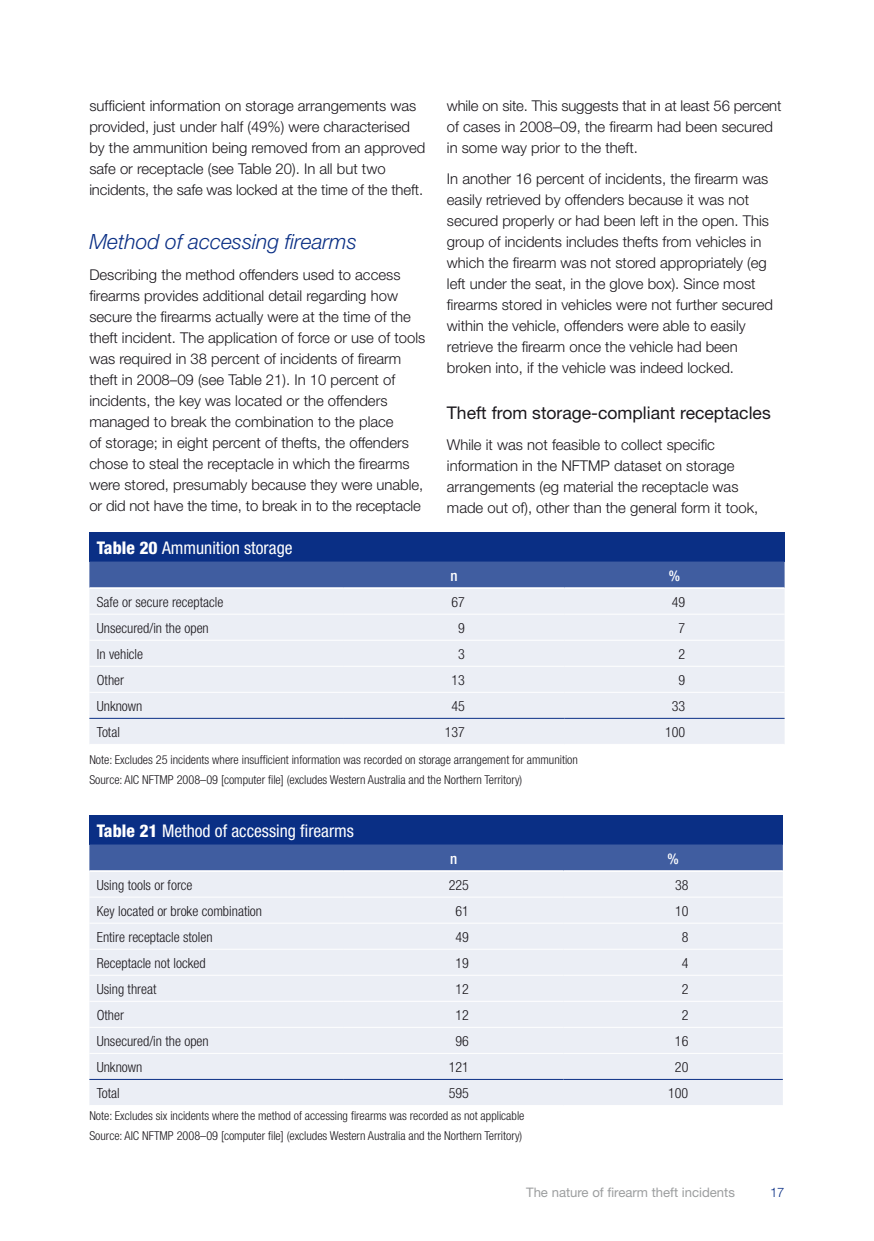
<style>
.page{position:relative;width:874px;height:1241px;background:#fff}
.page>*{position:absolute;margin:0;border:0;box-sizing:border-box;transform-origin:0 0}
.t1{font:italic 300 21px "Helvetica Neue LT";color:#0a2f85}
.t2{font:condensed 17.5px "Helvetica Neue LT";color:#fff}
.t3{font:17.5px "Helvetica Neue LT";color:#1a171c}
.t4{font:300 14.88px/21px "Helvetica Neue LT";color:#1a171c}
.t5{font:500 condensed 14.88px "Helvetica Neue LT";color:#fff}
.t6{font:300 condensed 14px "Helvetica Neue LT";color:#1a171c}
.t7{font:13.12px "Helvetica Neue LT";color:#9c9e9f}
.t8{font:300 13.12px "Helvetica Neue LT";color:#0a2f85}
.t9{font:300 condensed 12.25px/20.7px "Helvetica Neue LT";color:#1a171c}
.s1{font-weight:800}
</style>
<div class="page">
<div style="left:89px;top:532px;width:695px;height:29px;background:#0a2f85"></div>
<div style="left:89px;top:561px;width:695px;height:26px;background:#405da0"></div>
<div style="left:89px;top:589px;width:695px;height:154px;background:#ebeef5"></div>
<hr style="left:89px;top:613px;width:255px;height:1px;background:#fff">
<hr style="left:344px;top:613px;width:220px;height:1px;background:#fff">
<hr style="left:564px;top:613px;width:220px;height:1px;background:#fff">
<hr style="left:89px;top:639px;width:255px;height:1px;background:#fff">
<hr style="left:344px;top:639px;width:220px;height:1px;background:#fff">
<hr style="left:564px;top:639px;width:220px;height:1px;background:#fff">
<hr style="left:89px;top:665px;width:255px;height:1px;background:#fff">
<hr style="left:344px;top:665px;width:220px;height:1px;background:#fff">
<hr style="left:564px;top:665px;width:220px;height:1px;background:#fff">
<hr style="left:89px;top:691px;width:255px;height:1px;background:#fff">
<hr style="left:344px;top:691px;width:220px;height:1px;background:#fff">
<hr style="left:564px;top:691px;width:220px;height:1px;background:#fff">
<hr style="left:89px;top:717px;width:255px;height:1px;background:#0a2f85">
<hr style="left:344px;top:717px;width:220px;height:1px;background:#0a2f85">
<hr style="left:564px;top:717px;width:220px;height:1px;background:#0a2f85">
<div style="left:89px;top:815px;width:693px;height:29px;background:#0a2f85"></div>
<div style="left:89px;top:844px;width:693px;height:26px;background:#405da0"></div>
<div style="left:89px;top:872px;width:693px;height:232px;background:#ebeef5"></div>
<hr style="left:89px;top:896px;width:255px;height:1px;background:#fff">
<hr style="left:344px;top:896px;width:219px;height:1px;background:#fff">
<hr style="left:563px;top:896px;width:219px;height:1px;background:#fff">
<hr style="left:89px;top:922px;width:255px;height:1px;background:#fff">
<hr style="left:344px;top:922px;width:219px;height:1px;background:#fff">
<hr style="left:563px;top:922px;width:219px;height:1px;background:#fff">
<hr style="left:89px;top:948px;width:255px;height:1px;background:#fff">
<hr style="left:344px;top:948px;width:219px;height:1px;background:#fff">
<hr style="left:563px;top:948px;width:219px;height:1px;background:#fff">
<hr style="left:89px;top:974px;width:255px;height:1px;background:#fff">
<hr style="left:344px;top:974px;width:219px;height:1px;background:#fff">
<hr style="left:563px;top:974px;width:219px;height:1px;background:#fff">
<hr style="left:89px;top:1000px;width:255px;height:1px;background:#fff">
<hr style="left:344px;top:1000px;width:219px;height:1px;background:#fff">
<hr style="left:563px;top:1000px;width:219px;height:1px;background:#fff">
<hr style="left:89px;top:1026px;width:255px;height:1px;background:#fff">
<hr style="left:344px;top:1026px;width:219px;height:1px;background:#fff">
<hr style="left:563px;top:1026px;width:219px;height:1px;background:#fff">
<hr style="left:89px;top:1052px;width:255px;height:1px;background:#fff">
<hr style="left:344px;top:1052px;width:219px;height:1px;background:#fff">
<hr style="left:563px;top:1052px;width:219px;height:1px;background:#fff">
<hr style="left:89px;top:1078px;width:255px;height:1px;background:#0a2f85">
<hr style="left:344px;top:1078px;width:219px;height:1px;background:#0a2f85">
<hr style="left:563px;top:1078px;width:219px;height:1px;background:#0a2f85">
<p class="t4" style="left:89px;top:95px;width:337px">sufficient information on storage arrangements was provided, just under half (49%) were characterised by the ammunition being removed from an approved safe or receptacle (see Table 20). In all but two incidents, the safe was locked at the time of the theft.</p>
<h1 class="t1" style="left:89px;top:229px;width:269px">Method of accessing firearms</h1>
<p class="t4" style="left:89px;top:264px;width:337px">Describing the method offenders used to access firearms provides additional detail regarding how secure the firearms actually were at the time of the theft incident. The application of force or use of tools was required in 38 percent of incidents of firearm theft in 2008–09 (see Table 21). In 10 percent of incidents, the key was located or the offenders managed to break the combination to the place<br>of storage; in eight percent of thefts, the offenders chose to steal the receptacle in which the firearms were stored, presumably because they were unable, or did not have the time, to break in to the receptacle</p>
<p class="t2" style="left:97px;top:537px;width:197px"><span class="s1">Table 20</span> Ammunition storage</p>
<p class="t4" style="left:446px;top:95px;width:336px">while on site. This suggests that in at least 56 percent of cases in 2008–09, the firearm had been secured in some way prior to the theft.</p>
<p class="t4" style="left:446px;top:168px;width:327px">In another 16 percent of incidents, the firearm was easily retrieved by offenders because it was not secured properly or had been left in the open. This group of incidents includes thefts from vehicles in which the firearm was not stored appropriately (eg left under the seat, in the glove box). Since most firearms stored in vehicles were not further secured within the vehicle, offenders were able to easily retrieve the firearm once the vehicle had been broken into, if the vehicle was indeed locked.</p>
<p class="t3" style="left:446px;top:402px;width:325px">Theft from storage-compliant receptacles</p>
<p class="t4" style="left:446px;top:433px;width:313px">While it was not feasible to collect specific information in the NFTMP dataset on storage arrangements (eg material the receptacle was made out of), other than the general form it took,</p>
<p class="t5" style="left:450px;top:566px;width:9px">n</p>
<p class="t5" style="left:668px;top:566px;width:13px">%</p>
<p class="t6" style="left:97px;top:593px;width:128px">Safe or secure receptacle</p>
<p class="t6" style="left:451px;top:593px;width:15px">67</p>
<p class="t6" style="left:671px;top:593px;width:15px">49</p>
<p class="t6" style="left:97px;top:619px;width:113px">Unsecured/in the open</p>
<p class="t6" style="left:458px;top:619px;width:8px">9</p>
<p class="t6" style="left:678px;top:619px;width:8px">7</p>
<p class="t6" style="left:97px;top:645px;width:48px">In vehicle</p>
<p class="t6" style="left:458px;top:645px;width:8px">3</p>
<p class="t6" style="left:678px;top:645px;width:8px">2</p>
<p class="t6" style="left:97px;top:671px;width:29px">Other</p>
<p class="t6" style="left:451px;top:671px;width:15px">13</p>
<p class="t6" style="left:678px;top:671px;width:8px">9</p>
<p class="t6" style="left:97px;top:697px;width:47px">Unknown</p>
<p class="t6" style="left:451px;top:697px;width:15px">45</p>
<p class="t6" style="left:671px;top:697px;width:15px">33</p>
<p class="t6" style="left:97px;top:723px;width:25px">Total</p>
<p class="t6" style="left:444px;top:723px;width:22px">137</p>
<p class="t6" style="left:664px;top:723px;width:22px">100</p>
<p class="t9" style="left:89px;top:748px;width:490px">Note: Excludes 25 incidents where insufficient information was recorded on storage arrangement for ammunition<br>Source: AIC NFTMP 2008–09 [computer file] (excludes Western Australia and the Northern Territory)</p>
<p class="t2" style="left:97px;top:820px;width:258px"><span class="s1">Table 21</span> Method of accessing firearms</p>
<p class="t5" style="left:450px;top:849px;width:9px">n</p>
<p class="t5" style="left:667px;top:849px;width:13px">%</p>
<p class="t6" style="left:97px;top:876px;width:97px">Using tools or force</p>
<p class="t6" style="left:448px;top:876px;width:22px">225</p>
<p class="t6" style="left:674px;top:876px;width:15px">38</p>
<p class="t6" style="left:97px;top:902px;width:167px">Key located or broke combination</p>
<p class="t6" style="left:455px;top:902px;width:15px">61</p>
<p class="t6" style="left:674px;top:902px;width:15px">10</p>
<p class="t6" style="left:97px;top:928px;width:117px">Entire receptacle stolen</p>
<p class="t6" style="left:455px;top:928px;width:15px">49</p>
<p class="t6" style="left:681px;top:928px;width:8px">8</p>
<p class="t6" style="left:97px;top:954px;width:110px">Receptacle not locked</p>
<p class="t6" style="left:455px;top:954px;width:15px">19</p>
<p class="t6" style="left:681px;top:954px;width:8px">4</p>
<p class="t6" style="left:97px;top:980px;width:61px">Using threat</p>
<p class="t6" style="left:455px;top:980px;width:15px">12</p>
<p class="t6" style="left:681px;top:980px;width:8px">2</p>
<p class="t6" style="left:97px;top:1006px;width:29px">Other</p>
<p class="t6" style="left:455px;top:1006px;width:15px">12</p>
<p class="t6" style="left:681px;top:1006px;width:8px">2</p>
<p class="t6" style="left:97px;top:1032px;width:113px">Unsecured/in the open</p>
<p class="t6" style="left:455px;top:1032px;width:15px">96</p>
<p class="t6" style="left:674px;top:1032px;width:15px">16</p>
<p class="t6" style="left:97px;top:1058px;width:47px">Unknown</p>
<p class="t6" style="left:448px;top:1058px;width:22px">121</p>
<p class="t6" style="left:674px;top:1058px;width:15px">20</p>
<p class="t6" style="left:97px;top:1084px;width:25px">Total</p>
<p class="t6" style="left:448px;top:1084px;width:22px">595</p>
<p class="t6" style="left:667px;top:1084px;width:22px">100</p>
<p class="t9" style="left:89px;top:1104px;width:436px">Note: Excludes six incidents where the method of accessing firearms was recorded as not applicable<br>Source: AIC NFTMP 2008–09 [computer file] (excludes Western Australia and the Northern Territory)</p>
<p class="t7" style="left:526px;top:1183px;width:210px">The nature of firearm theft incidents</p>
<p class="t8" style="left:769px;top:1183px;width:16px">17</p>
</div>
